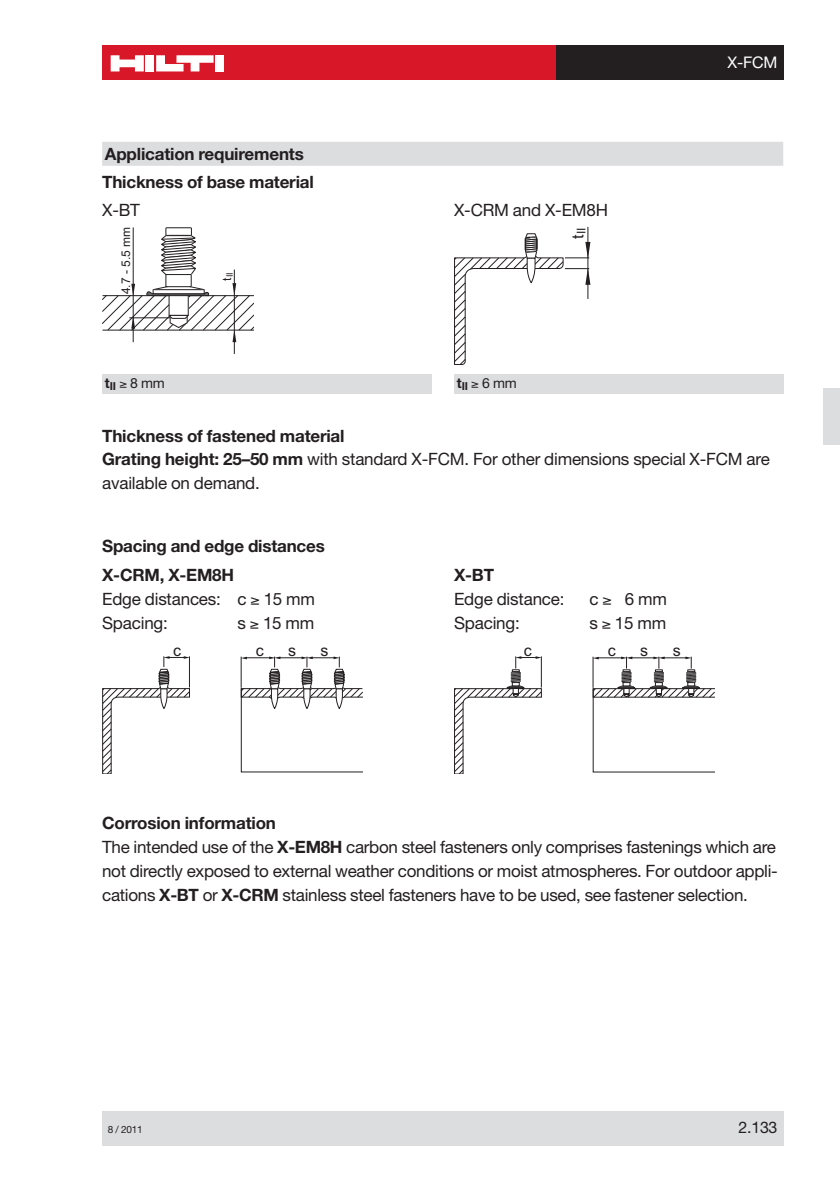
<style>
.page{position:relative;width:840px;height:1191px;background:#fff}
.page>*{position:absolute;margin:0;border:0;box-sizing:border-box;transform-origin:0 0}
.t1{font:17px/24px "Helvetica Neue";letter-spacing:-.015em;color:#231f20}
.t2{font:700 17px "Helvetica Neue";letter-spacing:-.01em;color:#231f20}
.t3{font:16px "Arial";color:#231f20}
.t4{font:16px "Helvetica Neue";color:#231f20}
.t5{font:16px "Helvetica Neue";color:#fff}
.t6{font:14px "Helvetica Neue";color:#231f20}
.t7{font:12px "Arial";color:#231f20}
.t8{font:10px "Helvetica Neue";color:#231f20}
.t9{font:9px "Arial";color:#231f20}
.s1{font-weight:700}
</style>
<div class="page">
<div style="left:102px;top:1111px;width:680px;height:34px;background:#dcdddf"></div>
<div style="left:102px;top:45px;width:454px;height:34px;background:#d81729"></div>
<div style="left:145px;top:55px;width:9px;height:16px;background:#fff"></div>
<div style="left:215px;top:55px;width:9px;height:16px;background:#fff"></div>
<svg style="left:111px;top:55px;width:33px;height:16px"></svg>
<svg style="left:156px;top:55px;width:57px;height:16px"></svg>
<div style="left:556px;top:45px;width:226px;height:34px;background:#231f20"></div>
<div style="left:102px;top:142px;width:680px;height:24px;background:#dcdddf"></div>
<div style="left:165px;top:227px;width:27px;height:9px;border:1px solid #231f20"></div>
<hr style="left:133px;top:227px;width:1px;height:61px;background:#231f20">
<hr style="left:234px;top:269px;width:1px;height:85px;background:#231f20">
<svg style="left:102px;top:283px;width:152px;height:59px"></svg>
<hr style="left:133px;top:290px;width:1px;height:52px;background:#231f20">
<svg style="left:161px;top:235px;width:35px;height:41px"></svg>
<div style="left:166px;top:274px;width:25px;height:13px;background:#fff"></div>
<div style="left:165px;top:274px;width:26px;height:13px;border:1px solid #231f20"></div>
<hr style="left:587px;top:227px;width:1px;height:72px;background:#231f20">
<svg style="left:454px;top:233px;width:136px;height:132px"></svg>
<div style="left:822px;top:388px;width:17px;height:57px;background:#dcdddf"></div>
<div style="left:102px;top:374px;width:329px;height:20px;background:#dcdddf"></div>
<div style="left:454px;top:374px;width:328px;height:20px;background:#dcdddf"></div>
<svg style="left:102px;top:656px;width:88px;height:117px"></svg>
<svg style="left:240px;top:656px;width:122px;height:117px"></svg>
<svg style="left:454px;top:656px;width:88px;height:117px"></svg>
<svg style="left:592px;top:656px;width:122px;height:117px"></svg>
<p class="t2" style="left:105px;top:148px;width:200px">Application requirements</p>
<p class="t2" style="left:102px;top:176px;width:213px">Thickness of base material</p>
<p class="t1" style="left:102px;top:200px;width:39px">X-BT</p>
<p class="t7" style="left:119px;top:294px;width:69px;rotate:-90deg">4.7 - 5.5 mm</p>
<p class="t9" style="left:224px;top:280px;width:10px;rotate:-90deg"><sup>t</sup>II</p>
<p class="t1" style="left:454px;top:200px;width:155px">X-CRM and X-EM8H</p>
<p class="t7" style="left:574px;top:239px;width:13px;rotate:-90deg"><sup>t</sup>II</p>
<p class="t6" style="left:105px;top:378px;width:61px"><span class="s1">t</span><sub>II</sub> ≥ 8 mm</p>
<p class="t6" style="left:456px;top:378px;width:61px"><span class="s1">t</span><sub>II</sub> ≥ 6 mm</p>
<p class="t2" style="left:102px;top:430px;width:244px">Thickness of fastened material</p>
<p class="t5" style="left:727px;top:57px;width:51px">X-FCM</p>
<p class="t1" style="left:102px;top:448px;width:668px"><span class="s1">Grating height: 25–50 mm</span> with standard X-FCM. For other dimensions special X-FCM are available on demand.</p>
<p class="t2" style="left:102px;top:540px;width:224px">Spacing and edge distances</p>
<p class="t1" style="left:102px;top:564px;width:214px"><span class="s1">X-CRM, X-EM8H<br></span>Edge distances: c ≥ 15 mm<br>Spacing:</p>
<p class="t1" style="left:237px;top:612px;width:78px">s≥15mm</p>
<p class="t2" style="left:454px;top:568px;width:42px">X-BT</p>
<p class="t1" style="left:454px;top:588px;width:112px">Edge distance:</p>
<p class="t1" style="left:589px;top:588px;width:79px">c≥ 6mm</p>
<p class="t1" style="left:454px;top:612px;width:67px">Spacing:</p>
<p class="t1" style="left:589px;top:612px;width:78px">s≥15mm</p>
<p class="t3" style="left:173px;top:640px;width:9px">c</p>
<p class="t3" style="left:255px;top:641px;width:9px">c</p>
<p class="t3" style="left:288px;top:641px;width:9px">s</p>
<p class="t3" style="left:320px;top:641px;width:9px">s</p>
<p class="t3" style="left:523px;top:640px;width:9px">c</p>
<p class="t3" style="left:607px;top:641px;width:9px">c</p>
<p class="t3" style="left:639px;top:641px;width:9px">s</p>
<p class="t3" style="left:672px;top:641px;width:9px">s</p>
<p class="t1" style="left:102px;top:813px;width:676px"><span class="s1">Corrosion information<br></span>The intended use of the <span class="s1">X-EM8H</span> carbon steel fasteners only comprises fastenings which are not directly exposed to external weather conditions or moist atmospheres. For outdoor appli&shy;cations <span class="s1">X-BT</span> or <span class="s1">X-CRM</span> stainless steel fasteners have to be used, see fastener selection.</p>
<p class="t8" style="left:108px;top:1125px;width:36px">8 / 2011</p>
<p class="t4" style="left:738px;top:1121px;width:40px">2.133</p>
</div>
